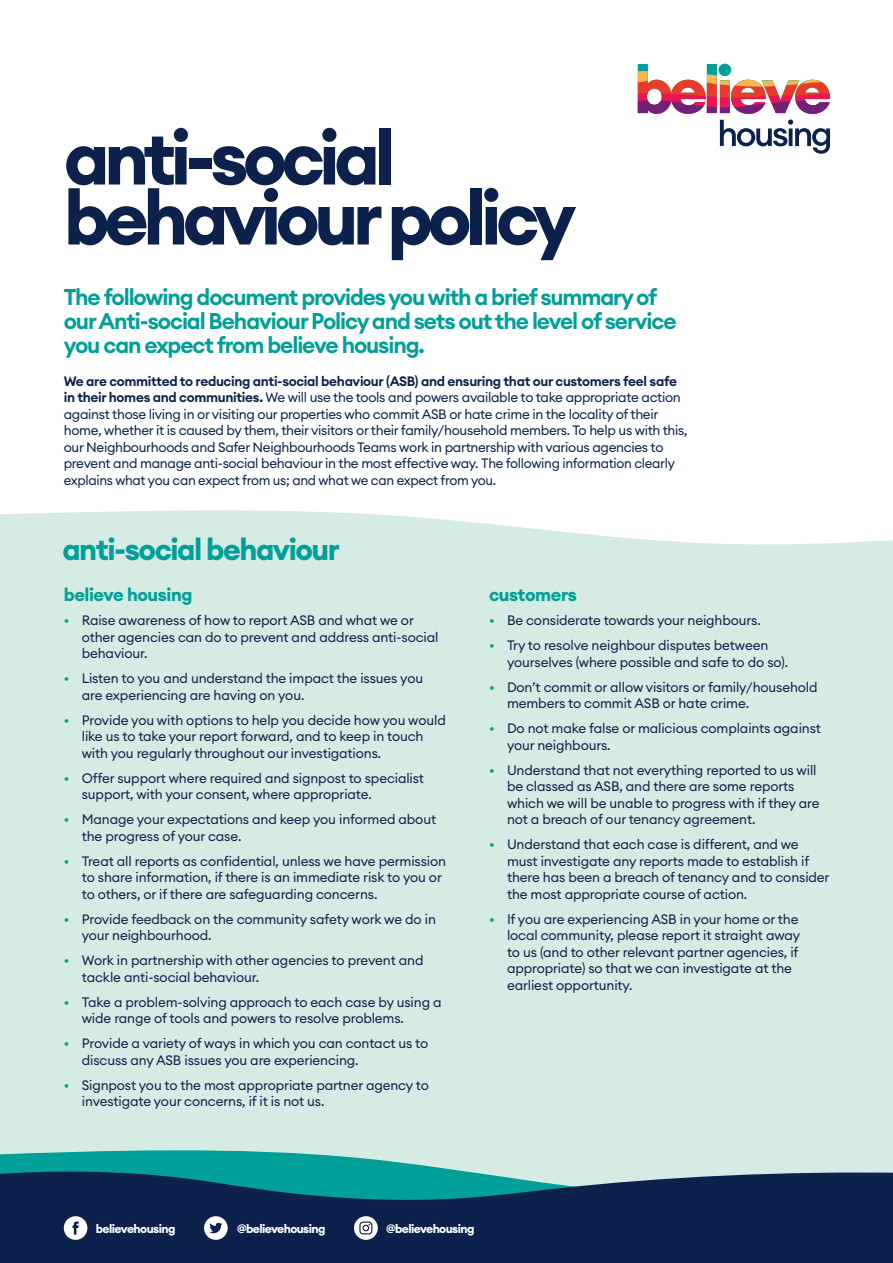
<style>
.page{position:relative;width:893px;height:1263px;background:#fff}
.page>*{position:absolute;margin:0;border:0;box-sizing:border-box;transform-origin:0 0}
.t1{font:700 75px/60px "Euclid Circular A";letter-spacing:-.075em;color:#0c224c}
.t2{font:700 30px "Euclid Circular A";letter-spacing:-.05em;color:#009f98}
.t3{font:600 22.5px/24px "Euclid Circular A";letter-spacing:-.05em;color:#009f98}
.t4{font:700 18px "Euclid Circular A";letter-spacing:-.025em;color:#009f98}
.t5{font:13.5px/16.5px "Euclid Circular A";letter-spacing:-.01em;color:#0c224c}
.t6{font:700 12px "Euclid Circular A";letter-spacing:-.05em;color:#fff}
.s1{font-weight:600}
.s2{color:#009f98}
</style>
<div class="page">
<svg style="left:0;top:510px;width:893px;height:178px;background:#d9ece6"></svg>
<div style="left:0;top:688px;width:893px;height:575px;background:#d6ebe4"></div>
<svg style="left:0;top:1150px;width:448px;height:19px;fill:#009f98"></svg>
<svg style="left:0;top:1169px;width:893px;height:94px;background:#13385a"></svg>
<svg style="left:64px;top:1216px;width:23px;height:24px"></svg>
<svg style="left:204px;top:1216px;width:24px;height:24px"></svg>
<svg style="left:354px;top:1216px;width:24px;height:24px"></svg>
<svg style="left:359px;top:1221px;width:13px;height:13px"></svg>
<svg style="left:638px;top:64px;width:192px;height:50px"></svg>
<svg style="left:720px;top:120px;width:110px;height:34px"></svg>
<h1 class="t1" style="left:64px;top:129px;width:514px">anti-social behaviour policy</h1>
<h3 class="t3" style="left:64px;top:285px;width:614px">The following document provides you with a brief summary of our Anti-social Behaviour Policy and sets out the level of service you can expect from believe housing.</h3>
<p class="t5" style="left:64px;top:372px;width:625px"><span class="s1">We are committed to reducing anti-social behaviour (ASB) and ensuring that our customers feel safe in their homes and communities.</span> We will use the tools and powers available to take appropriate action against those living in or visiting our properties who commit ASB or hate crime in the locality of their home, whether it is caused by them, their visitors or their family/household members. To help us with this, our Neighbourhoods and Safer Neighbourhoods Teams work in partnership with various agencies to prevent and manage anti-social behaviour in the most effective way. The following information clearly explains what you can expect from us; and what we can expect from you.</p>
<h2 class="t2" style="left:62px;top:530px;width:279px">anti-social behaviour</h2>
<h3 class="t4" style="left:64px;top:583px;width:130px">believe housing</h3>
<h3 class="t4" style="left:489px;top:583px;width:89px">customers</h3>
<p class="t5" style="left:82px;top:612px;width:358px;text-indent:-18px"><span class="s2">•</span> Raise awareness of how to report ASB and what we or other agencies can do to prevent and address anti-social behaviour.</p>
<p class="t5" style="left:82px;top:670px;width:343px;text-indent:-18px"><span class="s2">•</span> Listen to you and understand the impact the issues you are experiencing are having on you.</p>
<p class="t5" style="left:82px;top:712px;width:366px;text-indent:-18px"><span class="s2">•</span> Provide you with options to help you decide how you would like us to take your report forward, and to keep in touch with you regularly throughout our investigations.</p>
<p class="t5" style="left:82px;top:770px;width:344px;text-indent:-18px"><span class="s2">•</span> Offer support where required and signpost to specialist support, with your consent, where appropriate.</p>
<p class="t5" style="left:82px;top:811px;width:356px;text-indent:-18px"><span class="s2">•</span> Manage your expectations and keep you informed about the progress of your case.</p>
<p class="t5" style="left:82px;top:853px;width:366px;text-indent:-18px"><span class="s2">•</span> Treat all reports as confidential, unless we have permission to share information, if there is an immediate risk to you or to others, or if there are safeguarding concerns.</p>
<p class="t5" style="left:82px;top:911px;width:356px;text-indent:-18px"><span class="s2">•</span> Provide feedback on the community safety work we do in your neighbourhood.</p>
<p class="t5" style="left:82px;top:952px;width:343px;text-indent:-18px"><span class="s2">•</span> Work in partnership with other agencies to prevent and tackle anti-social behaviour.</p>
<p class="t5" style="left:82px;top:994px;width:361px;text-indent:-18px"><span class="s2">•</span> Take a problem-solving approach to each case by using a wide range of tools and powers to resolve problems.</p>
<p class="t5" style="left:82px;top:1035px;width:348px;text-indent:-18px"><span class="s2">•</span> Provide a variety of ways in which you can contact us to discuss any ASB issues you are experiencing.</p>
<p class="t5" style="left:82px;top:1077px;width:349px;text-indent:-18px"><span class="s2">•</span> Signpost you to the most appropriate partner agency to investigate your concerns, if it is not us.</p>
<p class="t5" style="left:489px;top:612px;width:273px"><span class="s2">•</span> Be considerate towards your neighbours.</p>
<p class="t5" style="left:507px;top:637px;width:283px;text-indent:-18px"><span class="s2">•</span> Try to resolve neighbour disputes between yourselves (where possible and safe to do so).</p>
<p class="t5" style="left:507px;top:679px;width:312px;text-indent:-18px"><span class="s2">•</span> Don’t commit or allow visitors or family/household members to commit ASB or hate crime.</p>
<p class="t5" style="left:507px;top:720px;width:315px;text-indent:-18px"><span class="s2">•</span> Do not make false or malicious complaints against your neighbours.</p>
<p class="t5" style="left:507px;top:762px;width:314px;text-indent:-18px"><span class="s2">•</span> Understand that not everything reported to us will be classed as ASB, and there are some reports which we will be unable to progress with if they are not a breach of our tenancy agreement.</p>
<p class="t5" style="left:507px;top:836px;width:324px;text-indent:-18px"><span class="s2">•</span> Understand that each case is different, and we must investigate any reports made to establish if there has been a breach of tenancy and to consider the most appropriate course of action.</p>
<p class="t5" style="left:507px;top:911px;width:295px;text-indent:-18px"><span class="s2">•</span> If you are experiencing ASB in your home or the local community, please report it straight away to us (and to other relevant partner agencies, if appropriate) so that we can investigate at the earliest opportunity.</p>
<p class="t6" style="left:96px;top:1221px;width:81px">believehousing</p>
<p class="t6" style="left:237px;top:1221px;width:90px">@believehousing</p>
<p class="t6" style="left:386px;top:1221px;width:90px">@believehousing</p>
</div>
